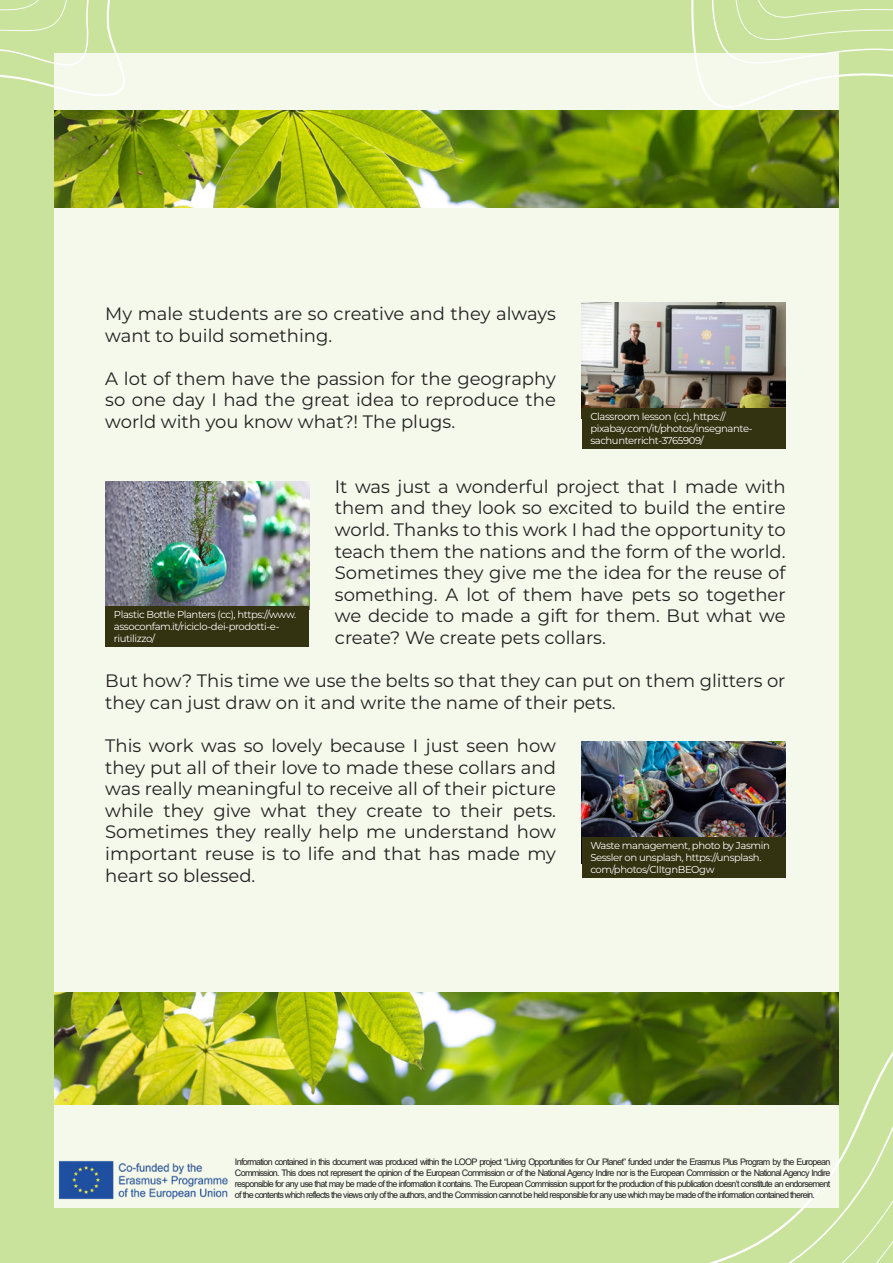
<style>
.page{position:relative;width:893px;height:1263px;background:#c9e39d}
.page>*{position:absolute;margin:0;border:0;box-sizing:border-box;transform-origin:0 0}
.t1{font:18px/21.6px "Montserrat";color:#231f20;text-align:justify}
.t2{font:10.05px/12px "Montserrat";letter-spacing:-.04em;color:#fff}
.t3{font:9px/10.9px "Arial";letter-spacing:-.08em;color:#231f20;text-align:justify}
</style>
<div class="page">
<svg style="left:772px;top:1094px;width:121px;height:169px"></svg>
<svg style="left:691px;top:0;width:202px;height:77px"></svg>
<div style="left:54px;top:53px;width:785px;height:1155px;background:#f4f9eb"></div>
<svg style="left:0;top:0;width:125px;height:96px"></svg>
<img style="left:58px;top:1160px;width:170px;height:40px">
<img style="left:54px;top:111px;width:785px;height:96px">
<img style="left:54px;top:992px;width:785px;height:113px">
<img style="left:105px;top:481px;width:204px;height:125px">
<img style="left:582px;top:302px;width:204px;height:106px">
<div style="left:582px;top:408px;width:204px;height:41px;background:#333211"></div>
<div style="left:105px;top:606px;width:204px;height:41px;background:#333211"></div>
<img style="left:582px;top:742px;width:204px;height:95px">
<div style="left:582px;top:837px;width:204px;height:41px;background:#333211"></div>
<p class="t1" style="left:105px;top:302px;width:452px">My male students are so creative and they always want to build something.</p>
<p class="t1" style="left:105px;top:367px;width:452px">A lot of them have the passion for the geography so one day I had the great idea to reproduce the world with you know what?! The plugs.</p>
<p class="t2" style="left:590px;top:410px;width:164px">Classroom lesson (cc), https:// pixabay.com/it/photos/insegnante&shy;sachunterricht-3765909/</p>
<p class="t1" style="left:335px;top:475px;width:452px">It was just a wonderful project that I made with them and they look so excited to build the entire world. Thanks to this work I had the opportunity to teach them the nations and the form of the world.<br>Sometimes they give me the idea for the reuse of something. A lot of them have pets so together we decide to made a gift for them. But what we create? We create pets collars.</p>
<p class="t1" style="left:105px;top:669px;width:682px">But how? This time we use the belts so that they can put on them glitters or they can just draw on it and write the name of their pets.</p>
<p class="t1" style="left:105px;top:734px;width:452px">This work was so lovely because I just seen how they put all of their love to made these collars and was really meaningful to receive all of their picture while they give what they create to their pets.<br>Sometimes they really help me understand how important reuse is to life and that has made my heart so blessed.</p>
<p class="t2" style="left:114px;top:608px;width:184px">Plastic Bottle Planters (cc), https://www. assoconfam.it/riciclo-dei-prodotti-e&shy;riutilizzo/</p>
<p class="t2" style="left:590px;top:839px;width:181px">Waste management, photo by Jasmin<br>Sessler on unsplash, https://unsplash. com/photos/CIItgnBEOgw</p>
<p class="t3" style="left:235px;top:1156px;width:597px">Information contained in this document was produced within the LOOP project “Living Opportunities for Our Planet” funded under the Erasmus Plus Program by the European Commission. This does not represent the opinion of the European Commission or of the National Agency Indire nor is the European Commission or the National Agency Indire responsible for any use that may be made of the information it contains. The European Commission support for the production of this publication doesn’t constitute an endorsement of the contents which reflects the views only of the authors, and the Commission cannot be held responsible for any use which may be made of the information contained therein.</p>
</div>
